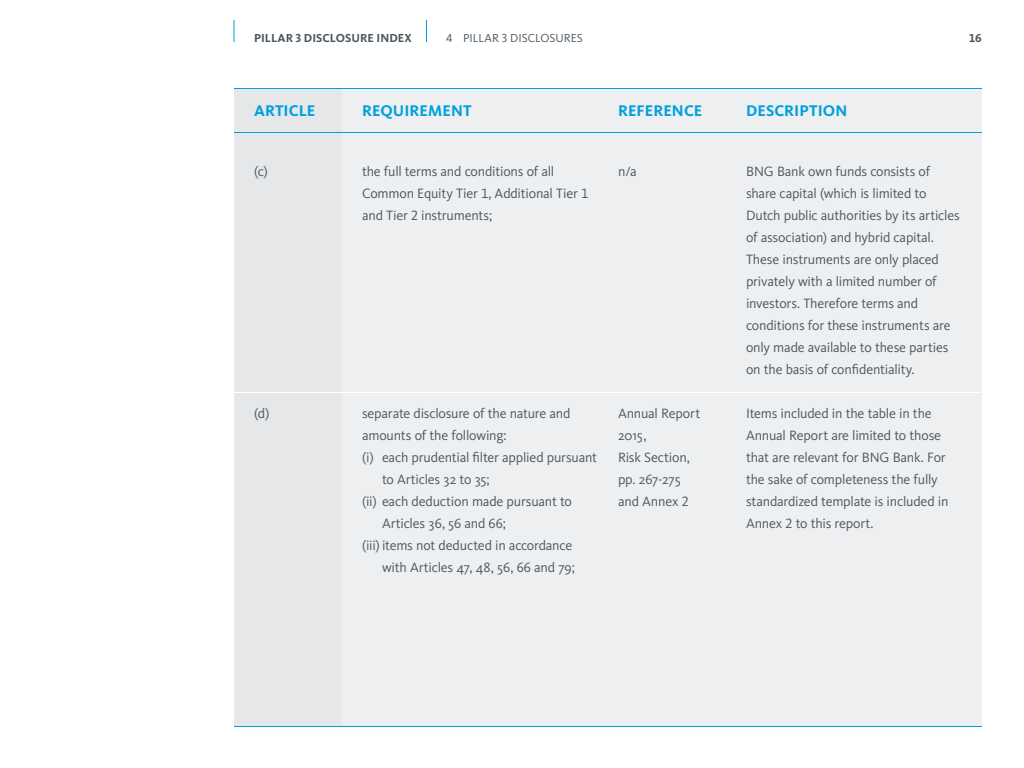
<style>
.page{position:relative;width:1024px;height:768px;background:#fff}
.page>*{position:absolute;margin:0;border:0;box-sizing:border-box;transform-origin:0 0}
.t1{font:700 16px "Kievit OT";letter-spacing:.005em;color:#00a0dd}
.t2{font:14px/22px "Kievit OT";letter-spacing:-.015em;color:#4b5760}
.t3{font:700 12px "Kievit OT";letter-spacing:.005em;color:#4b5760}
.t4{font:12px "Kievit OT";color:#4b5760}
</style>
<div class="page">
<svg style="left:234px;top:20px;width:1px;height:22px"></svg>
<svg style="left:426px;top:20px;width:1px;height:22px"></svg>
<div style="left:234px;top:88px;width:108px;height:638px;background:#e5e7e8"></div>
<div style="left:342px;top:88px;width:640px;height:638px;background:#eeeff0"></div>
<hr style="left:234px;top:132px;width:748px;height:1px;background:#00a0dd">
<hr style="left:234px;top:392px;width:748px;height:1px;background:#fff">
<hr style="left:234px;top:726px;width:748px;height:1px;background:#00a0dd">
<hr style="left:234px;top:88px;width:748px;height:1px;background:#00a0dd">
<p class="t3" style="left:254px;top:31px;width:159px">PILLAR 3 DISCLOSURE INDEX</p>
<p class="t4" style="left:446px;top:31px;width:138px">4 PILLAR 3 DISCLOSURES</p>
<p class="t3" style="left:969px;top:31px;width:15px">16</p>
<p class="t1" style="left:254px;top:101px;width:63px">ARTICLE</p>
<p class="t1" style="left:362px;top:101px;width:111px">REQUIREMENT</p>
<p class="t1" style="left:618px;top:101px;width:86px">REFERENCE</p>
<p class="t1" style="left:746px;top:101px;width:103px">DESCRIPTION</p>
<p class="t2" style="left:254px;top:160px;width:15px">(c)</p>
<p class="t2" style="left:254px;top:402px;width:17px">(d)</p>
<p class="t2" style="left:362px;top:161px;width:228px">the full terms and conditions of all<br>Common Equity Tier 1, Additional Tier 1 and Tier 2 instruments;</p>
<p class="t2" style="left:618px;top:160px;width:20px">n/a</p>
<p class="t2" style="left:362px;top:403px;width:210px">separate disclosure of the nature and</p>
<p class="t2" style="left:362px;top:425px;width:146px">amounts of the following:</p>
<p class="t2" style="left:362px;top:447px;width:237px">(i) each prudential filter applied pursuant</p>
<p class="t2" style="left:382px;top:468px;width:109px">to Articles 32 to 35;</p>
<p class="t2" style="left:362px;top:490px;width:211px">(ii) each deduction made pursuant to</p>
<p class="t2" style="left:382px;top:512px;width:126px">Articles 36, 56 and 66;</p>
<p class="t2" style="left:362px;top:534px;width:212px">(iii) items not deducted in accordance</p>
<p class="t2" style="left:382px;top:556px;width:194px">with Articles 47, 48, 56, 66 and 79;</p>
<p class="t2" style="left:618px;top:402px;width:84px">Annual Report<br>2015,<br>Risk Section, pp. 267-275 and Annex 2</p>
<p class="t2" style="left:746px;top:160px;width:215px">BNG Bank own funds consists of share capital (which is limited to Dutch public authorities by its articles of association) and hybrid capital.<br>These instruments are only placed privately with a limited number of investors. Therefore terms and conditions for these instruments are only made available to these parties on the basis of confidentiality.</p>
<p class="t2" style="left:746px;top:402px;width:204px">Items included in the table in the<br>Annual Report are limited to those that are relevant for BNG Bank. For the sake of completeness the fully standardized template is included in<br>Annex 2 to this report.</p>
</div>
